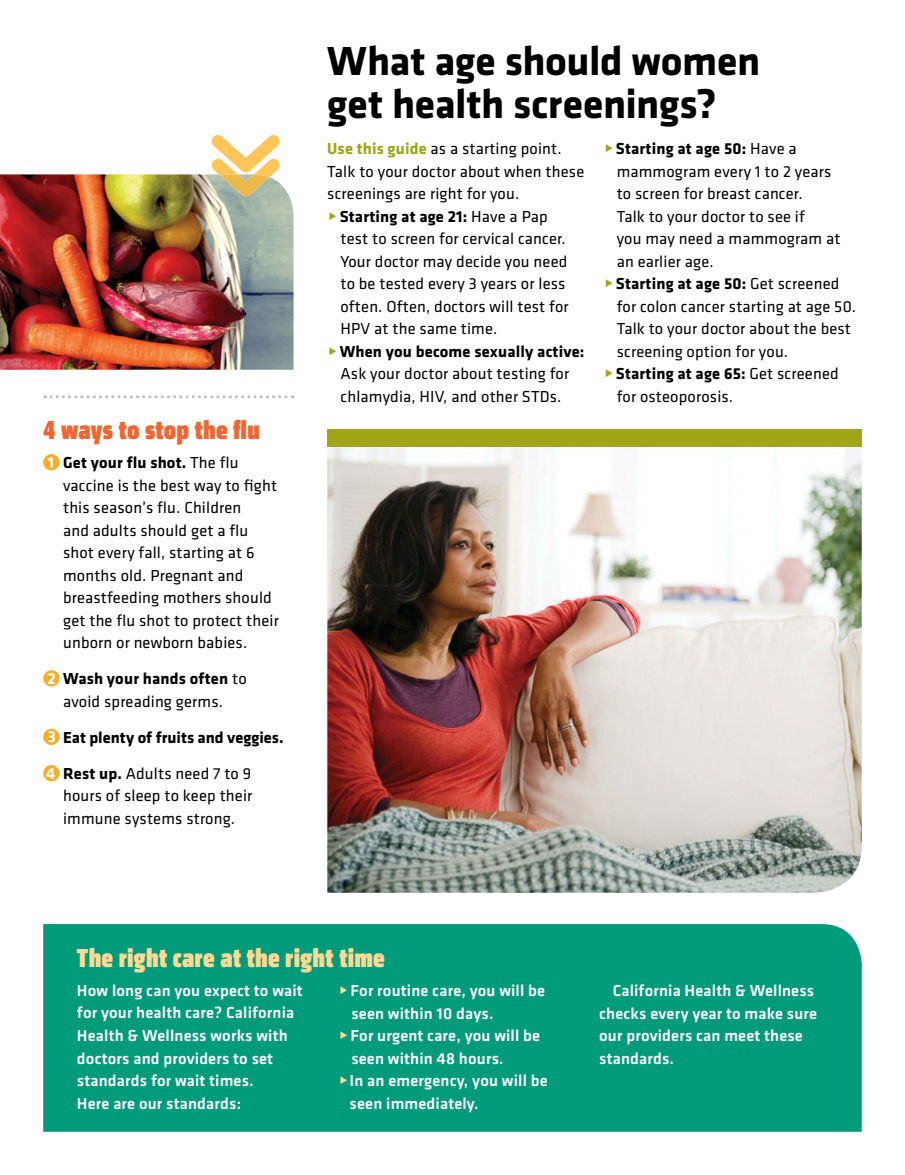
<style>
.page{position:relative;width:905px;height:1175px;background:#fff}
.page>*{position:absolute;margin:0;border:0;box-sizing:border-box;transform-origin:0 0}
.t1{font:700 42px/43.5px "Klavika";letter-spacing:-.01em;color:#000}
.t2{font:27px "Klavika Display Bl Cond";letter-spacing:.01em;color:#ffd994}
.t3{font:27px "Klavika Display Bl Cond";letter-spacing:.01em;color:#f26531}
.t4{font:16.5px/22.5px "Klavika";letter-spacing:.01em;color:#000}
.t5{font:500 16.5px/22.5px "Klavika";letter-spacing:.01em;color:#fff}
.t6{font:700 16.5px "Klavika";color:#000}
.s1{font-weight:700;color:#fff}
.s2{font-weight:700}
.s3{color:#fff}
.s4{font-weight:700;color:#9fa617}
</style>
<div class="page">
<img style="left:327px;top:446px;width:534px;height:446px">
<div style="left:327px;top:429px;width:534px;height:17px;background:#9fa617"></div>
<img style="left:0;top:174px;width:293px;height:196px">
<div style="left:43px;top:924px;width:818px;height:207px;background:#009b7a"></div>
<svg style="left:45px;top:395px;width:241px;height:3px"></svg>
<div style="left:43px;top:454px;width:17px;height:16px;background:#fbad26;border-radius:50%"></div>
<div style="left:43px;top:670px;width:17px;height:16px;background:#fbad26;border-radius:50%"></div>
<div style="left:43px;top:728px;width:17px;height:17px;background:#fbad26;border-radius:50%"></div>
<div style="left:43px;top:765px;width:17px;height:16px;background:#fbad26;border-radius:50%"></div>
<svg style="left:211px;top:135px;width:69px;height:42px"></svg>
<img style="left:219px;top:174px;width:50px;height:22px">
<svg style="left:340px;top:986px;width:7px;height:8px"></svg>
<svg style="left:340px;top:1031px;width:7px;height:8px"></svg>
<svg style="left:340px;top:1076px;width:7px;height:8px"></svg>
<h2 class="t3" style="left:43px;top:414px;width:218px">4 ways to stop the flu</h2>
<p class="t4" style="left:63px;top:451px;width:217px;text-indent:-15px"><span class="s1">1</span> <span class="s2">Get your flu shot.</span> The flu vaccine is the best way to fight this season’s flu. Children<br>and adults should get a flu shot every fall, starting at 6 months old. Pregnant and breastfeeding mothers should get the flu shot to protect their unborn or newborn babies.</p>
<p class="t4" style="left:47px;top:667px;width:201px;text-align:center"><span class="s1">2</span> <span class="s2">Wash your hands often</span> to avoid spreading germs.</p>
<p class="t6" style="left:48px;top:725px;width:237px"><span class="s3">3</span> Eat plenty of fruits and veggies.</p>
<p class="t4" style="left:63px;top:761px;width:191px;text-align:justify;text-indent:-17px"><span class="s1">4</span> <span class="s2">Rest up.</span> Adults need 7 to 9 hours of sleep to keep their immune systems strong.</p>
<h2 class="t1" style="left:327px;top:37px;width:434px">What age should women get health screenings?</h2>
<p class="t4" style="left:327px;top:137px;width:258px"><span class="s4">Use this guide</span> as a starting point.<br>Talk to your doctor about when these screenings are right for you.</p>
<p class="t4" style="left:340px;top:204px;width:230px"><span class="s2">Starting at age 21:</span> Have a Pap test to screen for cervical cancer.<br>Your doctor may decide you need to be tested every 3 years or less often. Often, doctors will test for<br>HPV at the same time.</p>
<p class="t4" style="left:339px;top:340px;width:246px"><span class="s2">When you become sexually active:<br></span>Ask your doctor about testing for chlamydia, HIV, and other STDs.</p>
<p class="t4" style="left:616px;top:137px;width:226px"><span class="s2">Starting at age 50:</span> Have a mammogram every 1 to 2 years to screen for breast cancer.<br>Talk to your doctor to see if<br>you may need a mammogram at an earlier age.</p>
<p class="t4" style="left:616px;top:272px;width:242px"><span class="s2">Starting at age 50:</span> Get screened for colon cancer starting at age 50.<br>Talk to your doctor about the best screening option for you.</p>
<p class="t4" style="left:616px;top:362px;width:224px"><span class="s2">Starting at age 65:</span> Get screened for osteoporosis.</p>
<h3 class="t2" style="left:77px;top:942px;width:309px">The right care at the right time</h3>
<p class="t5" style="left:77px;top:978px;width:227px">How long can you expect to wait for your health care? California<br>Health &amp; Wellness works with doctors and providers to set standards for wait times.<br>Here are our standards:</p>
<p class="t5" style="left:350px;top:978px;width:196px">For routine care, you will be seen within 10 days.</p>
<p class="t5" style="left:350px;top:1023px;width:191px">For urgent care, you will be seen within 48 hours.</p>
<p class="t5" style="left:349px;top:1068px;width:199px">In an emergency, you will be seen immediately.</p>
<p class="t5" style="left:599px;top:978px;width:219px;text-indent:13px">California Health &amp; Wellness checks every year to make sure our providers can meet these standards.</p>
</div>
